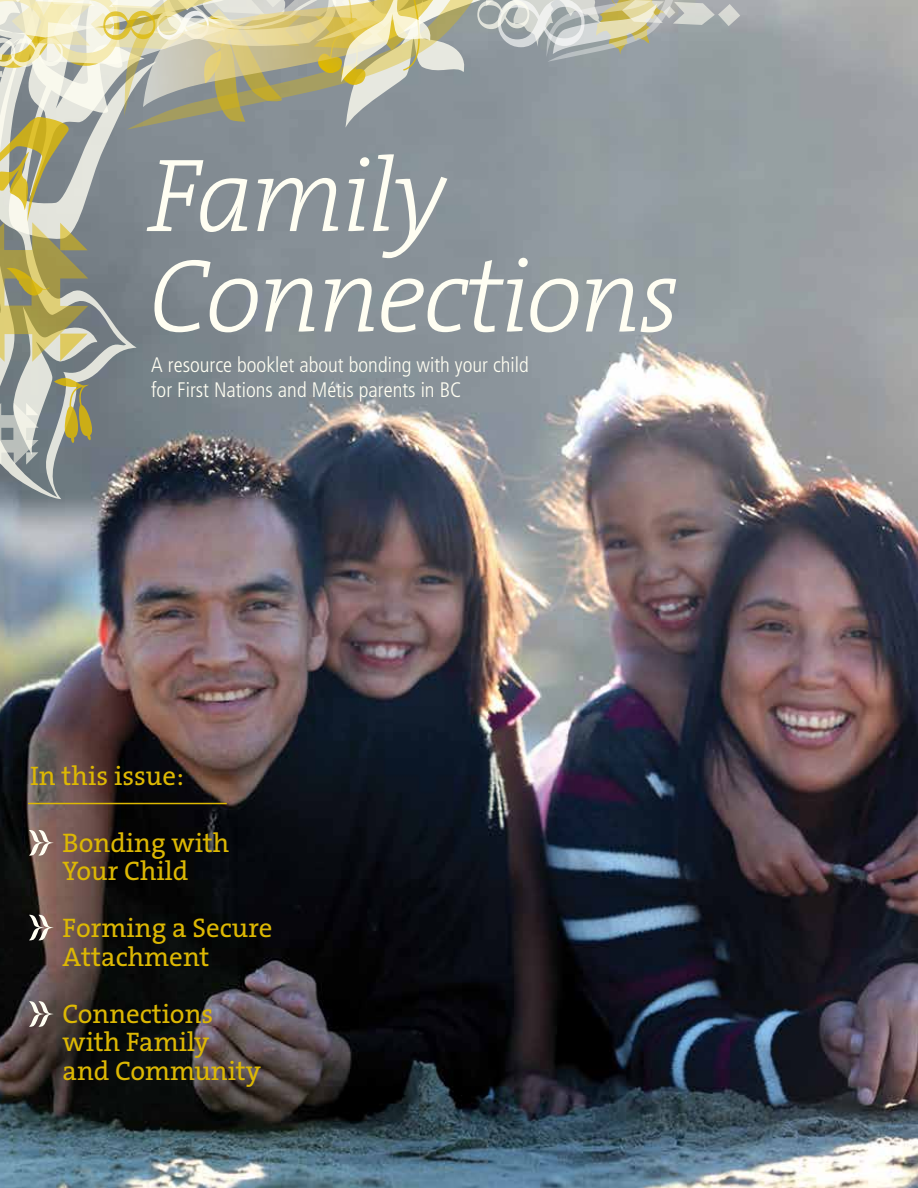
<style>
.page{position:relative;width:918px;height:1188px;background:#fff}
.page>*{position:absolute;margin:0;border:0;box-sizing:border-box;transform-origin:0 0}
.t1{font:italic 300 105px/100.5px "The Serif B W3";letter-spacing:-.025em;color:#fffef2}
.t2{font:27px/28.5px "The Serif B W5 Plain";color:#ddb803}
.t3{font:300 condensed 21px/25.5px "Frutiger LT Std";color:#fffef2}
</style>
<div class="page">
<img style="left:0;top:0;width:918px;height:1188px">
<svg style="left:29px;top:830px;width:25px;height:26px"></svg>
<svg style="left:29px;top:915px;width:25px;height:25px"></svg>
<svg style="left:29px;top:1001px;width:25px;height:26px"></svg>
<svg style="left:0;top:465px;width:259px;height:34px;background:#555b62"></svg>
<svg style="left:0;top:0;width:740px;height:465px;background:#9a9f9a"></svg>
<hr style="left:28px;top:803px;width:199px;height:1px;background:#ddb803">
<h1 class="t1" style="left:148px;top:146px;width:533px">Family<br>Connections</h1>
<p class="t3" style="left:151px;top:352px;width:379px">A resource booklet about bonding with your child for First Nations and Métis parents in BC</p>
<p class="t2" style="left:30px;top:761px;width:155px">In this issue:</p>
<p class="t2" style="left:63px;top:828px;width:168px">Bonding with<br>Your Child</p>
<p class="t2" style="left:63px;top:914px;width:212px">Forming a Secure<br>Attachment</p>
<p class="t2" style="left:63px;top:999px;width:200px">Connections with Family and Community</p>
</div>
